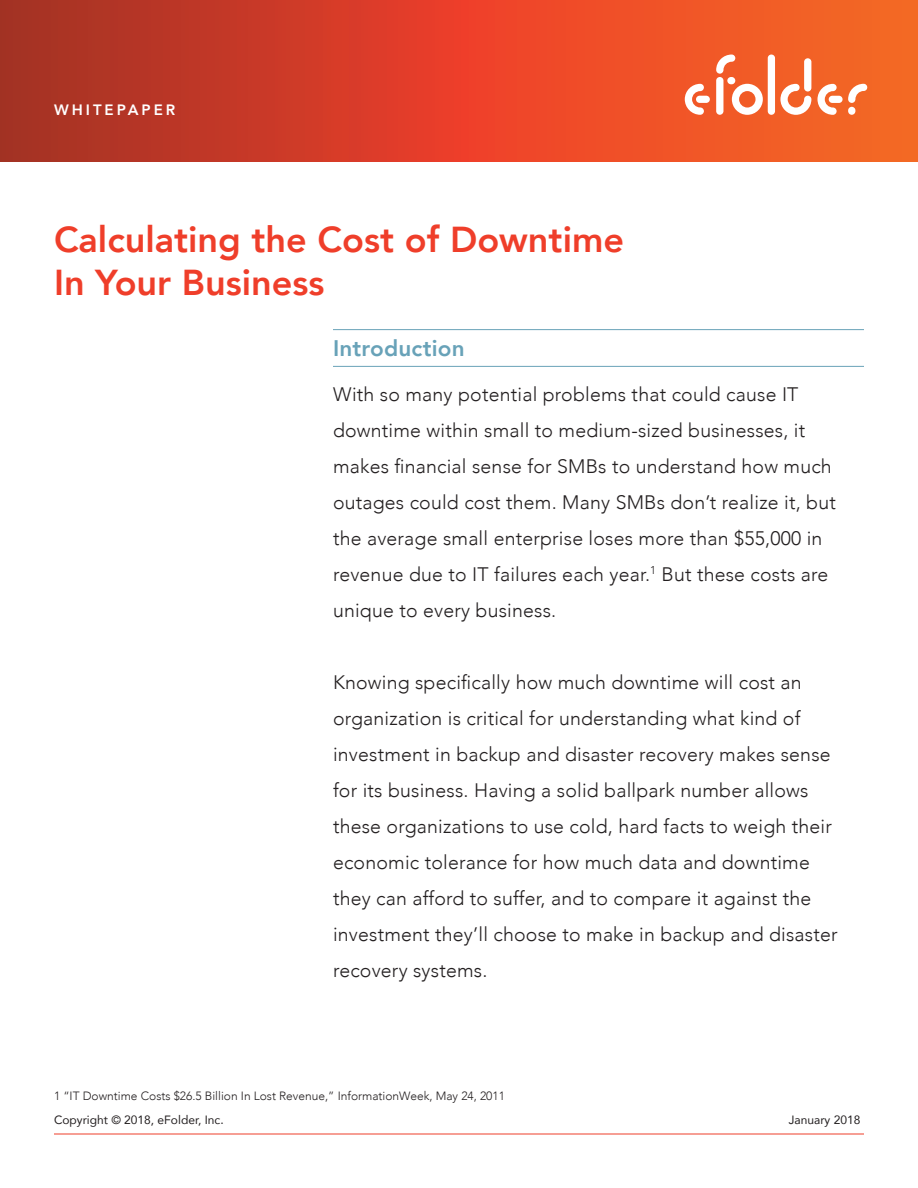
<style>
.page{position:relative;width:918px;height:1188px;background:#fff}
.page>*{position:absolute;margin:0;border:0;box-sizing:border-box;transform-origin:0 0}
.t1{font:800 36px "Avenir";color:#ef3e2a}
.t2{font:800 22.5px "Avenir";letter-spacing:.01em;color:#68a2b8}
.t3{font:300 19.5px/36px "Avenir";letter-spacing:.01em;color:#231f20}
.t4{font:800 15px "Avenir";letter-spacing:.2em;color:#fff}
.t5{font:300 12px "Avenir";color:#231f20}
.t6{font:12px "Avenir";color:#231f20}
</style>
<div class="page">
<svg style="left:0;top:0;width:918px;height:162px;background:#da4627"></svg>
<div style="left:696px;top:96px;width:14px;height:7px;background:#fff;border-radius:4px"></div>
<svg style="left:685px;top:84px;width:19px;height:31px"></svg>
<svg style="left:716px;top:55px;width:19px;height:19px"></svg>
<svg style="left:732px;top:84px;width:31px;height:31px"></svg>
<svg style="left:780px;top:84px;width:31px;height:31px"></svg>
<div style="left:716px;top:77px;width:7px;height:38px;background:#fff;border-radius:4px"></div>
<div style="left:768px;top:55px;width:7px;height:60px;background:#fff;border-radius:4px"></div>
<div style="left:804px;top:58px;width:7px;height:34px;background:#fff;border-radius:4px"></div>
<div style="left:829px;top:96px;width:14px;height:7px;background:#fff;border-radius:4px"></div>
<svg style="left:848px;top:84px;width:19px;height:19px"></svg>
<div style="left:727px;top:77px;width:8px;height:7px;background:#fff;border-radius:4px"></div>
<div style="left:848px;top:107px;width:7px;height:8px;background:#fff;border-radius:4px"></div>
<svg style="left:817px;top:84px;width:20px;height:31px"></svg>
<hr style="left:54px;top:1134px;width:810px;height:1px;background:#ef3e2a">
<hr style="left:333px;top:329px;width:531px;height:1px;background:#68a2b8">
<hr style="left:333px;top:366px;width:531px;height:1px;background:#68a2b8">
<p class="t4" style="left:54px;top:98px;width:123px">WHITEPAPER</p>
<p class="t1" style="left:54px;top:211px;width:572px">Calculating the Cost of Downtime</p>
<p class="t1" style="left:54px;top:255px;width:272px">In Your Business</p>
<p class="t2" style="left:333px;top:330px;width:133px">Introduction</p>
<p class="t3" style="left:333px;top:376px;width:504px">With so many potential problems that could cause IT downtime within small to medium-sized businesses, it makes financial sense for SMBs to understand how much outages could cost them. Many SMBs don’t realize it, but the average small enterprise loses more than $55,000 in revenue due to IT failures each year.<sup>1</sup> But these costs are unique to every business.</p>
<p class="t3" style="left:333px;top:664px;width:506px">Knowing specifically how much downtime will cost an organization is critical for understanding what kind of investment in backup and disaster recovery makes sense for its business. Having a solid ballpark number allows these organizations to use cold, hard facts to weigh their economic tolerance for how much data and downtime they can afford to suffer, and to compare it against the investment they’ll choose to make in backup and disaster recovery systems.</p>
<p class="t5" style="left:54px;top:1089px;width:453px">1 “IT Downtime Costs $26.5 Billion In Lost Revenue,” InformationWeek, May 24, 2011</p>
<p class="t6" style="left:54px;top:1110px;width:171px">Copyright © 2018, eFolder, Inc.</p>
<p class="t6" style="left:789px;top:1110px;width:73px">January 2018</p>
</div>
